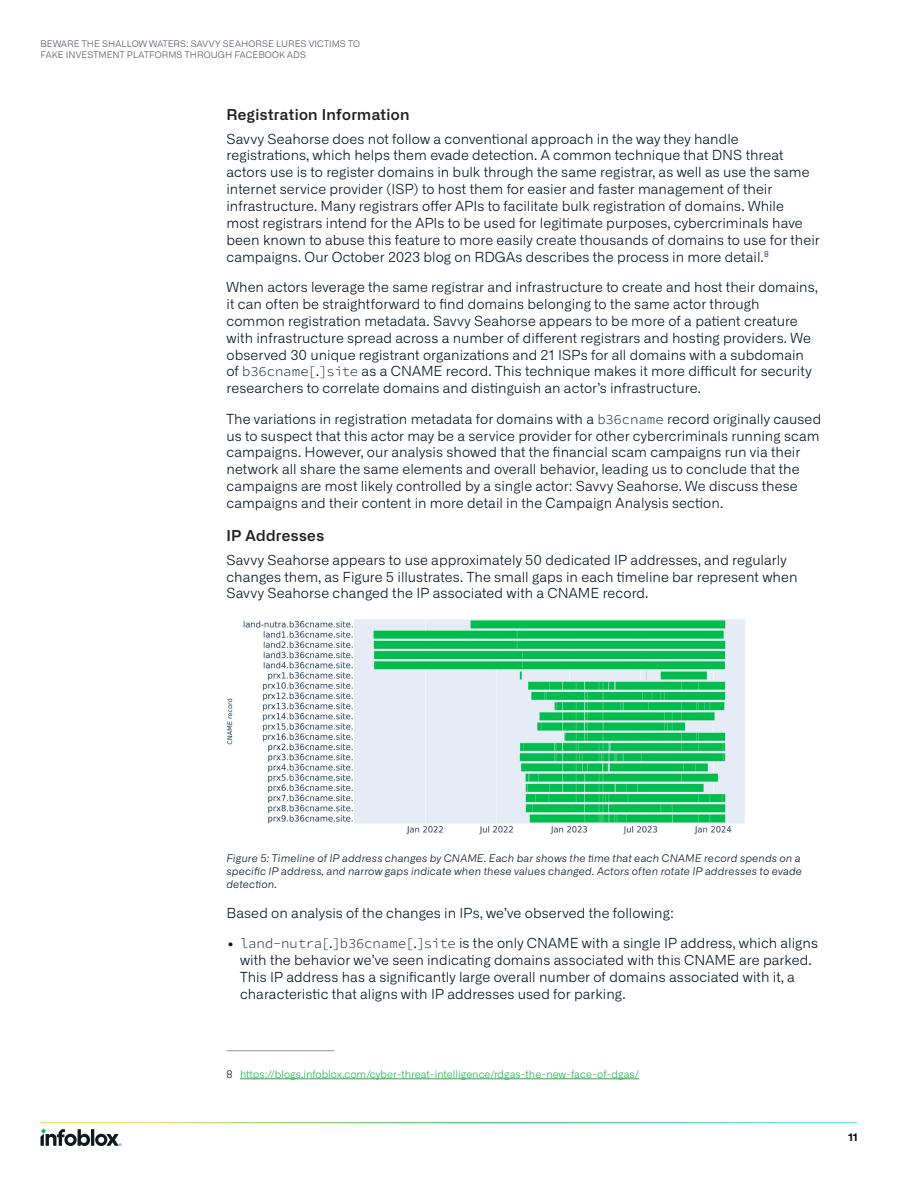
<style>
.page{position:relative;width:918px;height:1188px;background:#fff}
.page>*{position:absolute;margin:0;border:0;box-sizing:border-box;transform-origin:0 0}
.Heading_level_2{font:600 15px "Alliance No.2";letter-spacing:.025em;color:#231f20}
.body_text{font:300 13.8px/16.8px "Alliance No.1";letter-spacing:.005em;color:#030f1e}
.Figure_Caption{font:italic 300 10.5px/12.6px "Alliance No.1";letter-spacing:.015em;color:#030f1e}
.Footnote{font:300 10.5px "Alliance No.1";color:#1eb14b}
.t1{font:700 10.5px "Alliance No.1";color:#030f1e}
.t2{font:300 9px/10.8px "Alliance No.1";letter-spacing:.015em;color:#4d515e}
.s1{font-family:"Source Code Pro"}
.s2{color:#030f1e}
</style>
<div class="page">
<svg style="left:41px;top:1129px;width:80px;height:17px"></svg>
<img style="left:227px;top:619px;width:518px;height:216px">
<hr style="left:226px;top:1050px;width:108px;height:1px;background:#939598">
<hr style="left:240px;top:1079px;width:399px;height:1px;background:#1eb14b">
<p class="t2" style="left:40px;top:39px;width:321px">BEWARE THE SHALLOW WATERS: SAVVY SEAHORSE LURES VICTIMS TO<br>FAKE INVESTMENT PLATFORMS THROUGH FACEBOOK ADS</p>
<p class="Heading_level_2" style="left:226px;top:105px;width:185px">Registration Information</p>
<p class="body_text" style="left:226px;top:130px;width:595px">Savvy Seahorse does not follow a conventional approach in the way they handle registrations, which helps them evade detection. A common technique that DNS threat actors use is to register domains in bulk through the same registrar, as well as use the same internet service provider (ISP) to host them for easier and faster management of their infrastructure. Many registrars offer APIs to facilitate bulk registration of domains. While most registrars intend for the APIs to be used for legitimate purposes, cybercriminals have been known to abuse this feature to more easily create thousands of domains to use for their campaigns. Our October 2023 blog on RDGAs describes the process in more detail.<sup>8</sup></p>
<p class="body_text" style="left:226px;top:279px;width:593px">When actors leverage the same registrar and infrastructure to create and host their domains, it can often be straightforward to find domains belonging to the same actor through common registration metadata. Savvy Seahorse appears to be more of a patient creature with infrastructure spread across a number of different registrars and hosting providers. We observed 30 unique registrant organizations and 21 ISPs for all domains with a subdomain of <span class="s1">b36cname[.]site</span> as a CNAME record. This technique makes it more difficult for security researchers to correlate domains and distinguish an actor’s infrastructure.</p>
<p class="body_text" style="left:226px;top:410px;width:596px">The variations in registration metadata for domains with a <span class="s1">b36cname</span> record originally caused us to suspect that this actor may be a service provider for other cybercriminals running scam campaigns. However, our analysis showed that the financial scam campaigns run via their network all share the same elements and overall behavior, leading us to conclude that the campaigns are most likely controlled by a single actor: Savvy Seahorse. We discuss these campaigns and their content in more detail in the Campaign Analysis section.</p>
<p class="Heading_level_2" style="left:226px;top:526px;width:99px">IP Addresses</p>
<p class="body_text" style="left:226px;top:551px;width:573px">Savvy Seahorse appears to use approximately 50 dedicated IP addresses, and regularly changes them, as Figure 5 illustrates. The small gaps in each timeline bar represent when<br>Savvy Seahorse changed the IP associated with a CNAME record.</p>
<p class="Figure_Caption" style="left:226px;top:852px;width:577px">Figure 5: Timeline of IP address changes by CNAME. Each bar shows the time that each CNAME record spends on a specific IP address, and narrow gaps indicate when these values changed. Actors often rotate IP addresses to evade detection.</p>
<p class="body_text" style="left:226px;top:905px;width:449px">Based on analysis of the changes in IPs, we’ve observed the following:</p>
<p class="body_text" style="left:240px;top:935px;width:580px;text-indent:-14px"><span class="s1">• land-nutra[.]b36cname[.]site</span> is the only CNAME with a single IP address, which aligns with the behavior we’ve seen indicating domains associated with this CNAME are parked.<br>This IP address has a significantly large overall number of domains associated with it, a characteristic that aligns with IP addresses used for parking.</p>
<p class="Footnote" style="left:226px;top:1068px;width:414px"><span class="s2">8</span> https://blogs.infoblox.com/cyber-threat-intelligence/rdgas-the-new-face-of-dgas/</p>
<p class="t1" style="left:848px;top:1130px;width:11px">11</p>
</div>
